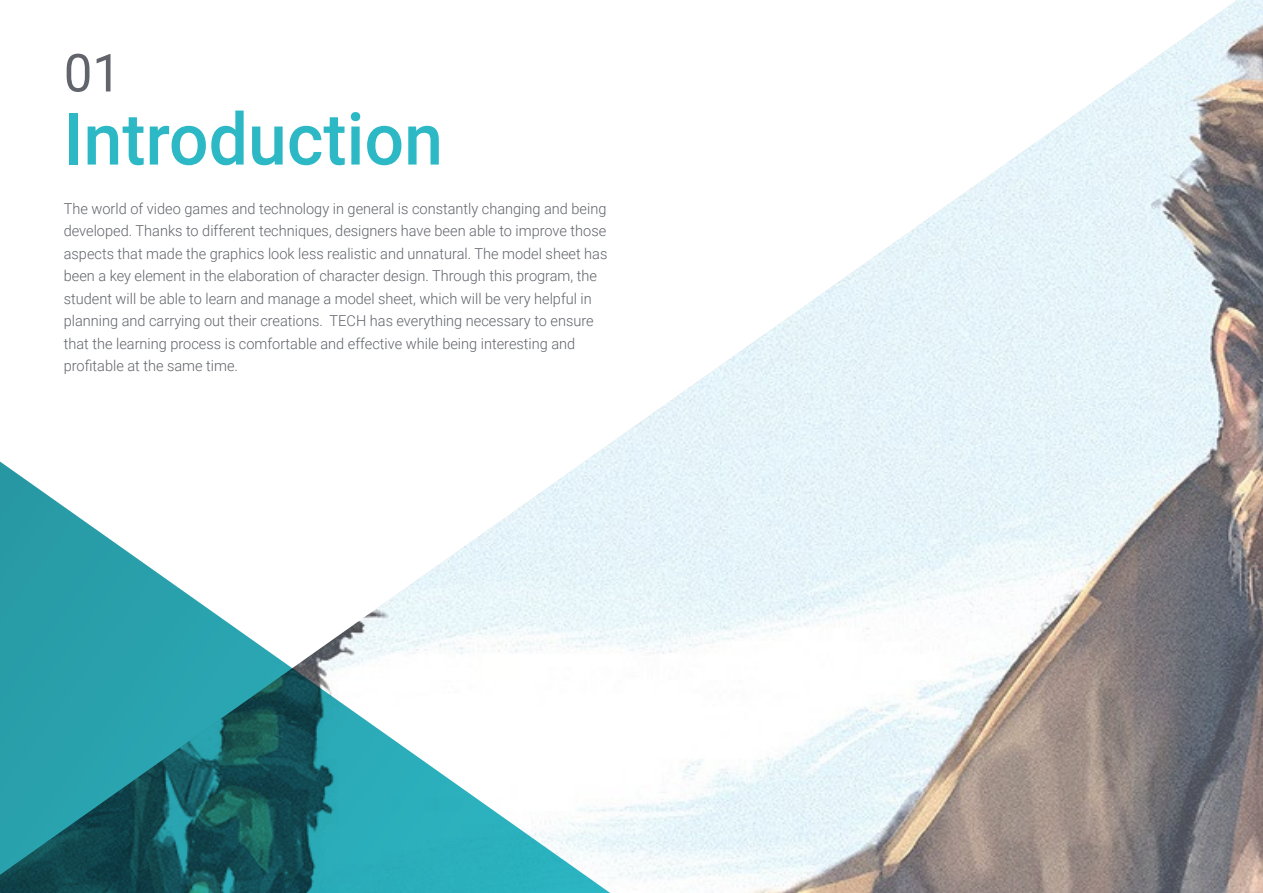
<style>
.page{position:relative;width:1263px;height:893px;background:#fff}
.page>*{position:absolute;margin:0;border:0;box-sizing:border-box;transform-origin:0 0}
.t1{font:500 72px "Roboto";color:#2db8c5}
.t2{font:52.5px "Roboto";color:#61646a}
.t3{font:300 15px/22.5px "Roboto";color:#61646a}
</style>
<div class="page">
<img style="left:607px;top:0;width:656px;height:893px">
<svg style="left:0;top:446px;width:640px;height:447px"></svg>
<h2 class="t2" style="left:64px;top:36px;width:59px">01</h2>
<h1 class="t1" style="left:64px;top:89px;width:381px">Introduction</h1>
<p class="t3" style="left:64px;top:197px;width:545px">The world of video games and technology in general is constantly changing and being developed. Thanks to different techniques, designers have been able to improve those aspects that made the graphics look less realistic and unnatural. The model sheet has been a key element in the elaboration of character design. Through this program, the student will be able to learn and manage a model sheet, which will be very helpful in planning and carrying out their creations. TECH has everything necessary to ensure that the learning process is comfortable and effective while being interesting and profitable at the same time.</p>
</div>
